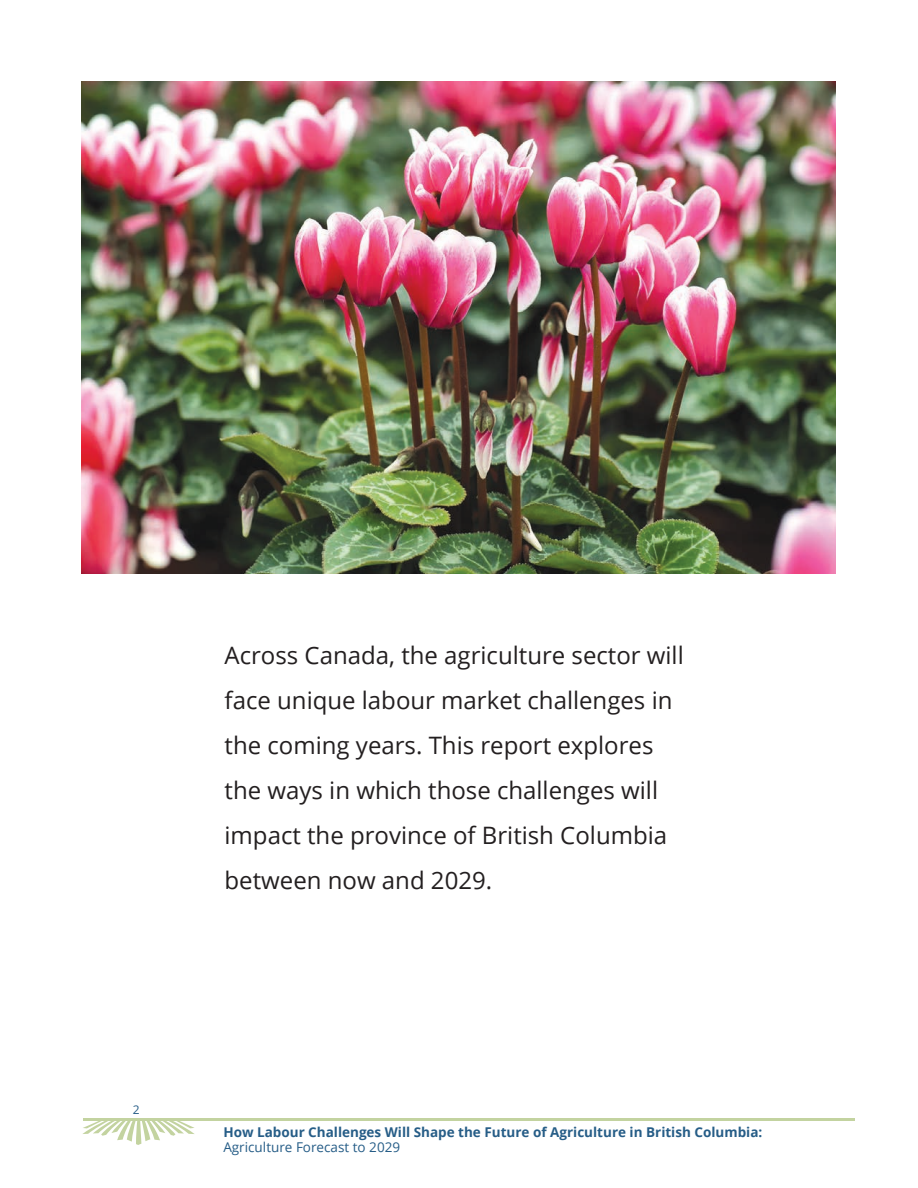
<style>
.page{position:relative;width:918px;height:1188px;background:#fff}
.page>*{position:absolute;margin:0;border:0;box-sizing:border-box;transform-origin:0 0}
.t1{font:24px/45px "Open Sans";color:#231f20}
.t2{font:700 13.5px "Open Sans";color:#265d87}
.t3{font:13.5px "Open Sans";color:#265d87}
.t4{font:12px "Open Sans";color:#265d87}
</style>
<div class="page">
<svg style="left:82px;top:1121px;width:113px;height:24px"></svg>
<hr style="left:83px;top:1118px;width:772px;height:3px;background:#c3d3a0">
<img style="left:81px;top:81px;width:755px;height:493px">
<p class="t1" style="left:225px;top:633px;width:461px">Across Canada, the agriculture sector will face unique labour market challenges in the coming years. This report explores the ways in which those challenges will impact the province of British Columbia between now and 2029.</p>
<p class="t4" style="left:133px;top:1102px;width:8px">2</p>
<p class="t2" style="left:223px;top:1123px;width:541px">How Labour Challenges Will Shape the Future of Agriculture in British Columbia:</p>
<p class="t3" style="left:223px;top:1138px;width:178px">Agriculture Forecast to 2029</p>
</div>
